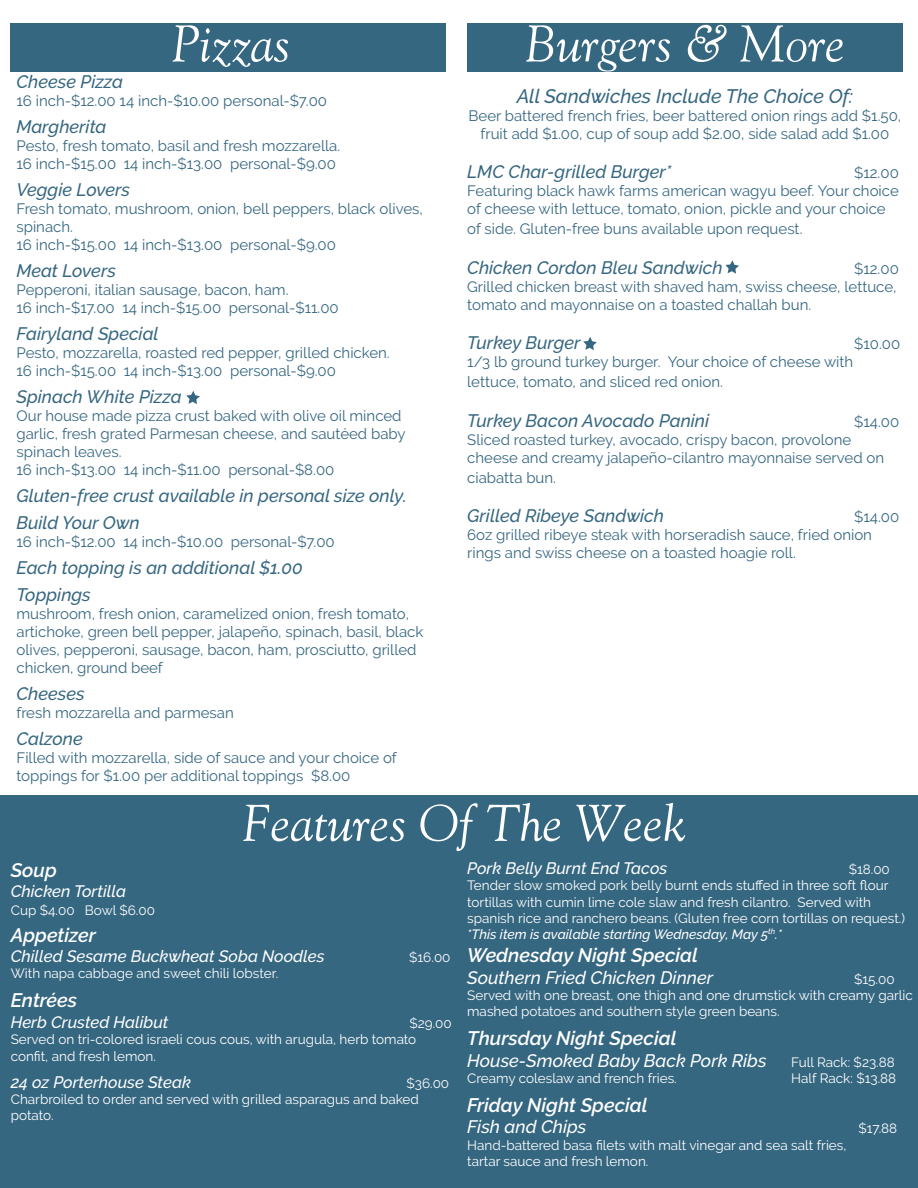
<style>
.page{position:relative;width:918px;height:1188px;background:#fff}
.page>*{position:absolute;margin:0;border:0;box-sizing:border-box;transform-origin:0 0}
.t1{font:italic 51px "Goudy";color:#fff}
.t2{font:italic 600 19.5px "Raleway";color:#fff}
.t3{font:italic 500 19.5px "Raleway";color:#366781}
.t4{font:italic 500 18px/27px "Raleway";color:#366781}
.t5{font:italic 500 18px "Raleway";color:#fff}
.t6{font:italic 500 16.5px "Raleway";color:#fff}
.t7{font:15px/18px "Raleway";color:#366781}
.t8{font:13.5px/16.2px "Raleway";color:#fff}
.s1{font-weight:500;font-style:italic}
</style>
<div class="page">
<div style="left:0;top:796px;width:917px;height:392px;background:#366781"></div>
<div style="left:468px;top:23px;width:435px;height:49px;background:#366781"></div>
<div style="left:11px;top:23px;width:435px;height:49px;background:#366781"></div>
<svg style="left:583px;top:337px;width:14px;height:13px"></svg>
<svg style="left:725px;top:260px;width:14px;height:14px"></svg>
<svg style="left:186px;top:391px;width:14px;height:13px"></svg>
<h1 class="t1" style="left:525px;top:15px;width:322px">Burgers &amp; More</h1>
<h2 class="t3" style="left:517px;top:85px;width:338px">All Sandwiches Include The Choice Of:</h2>
<p class="t7" style="left:469px;top:106px;width:434px;text-align:center">Beer battered french fries, beer battered onion rings add $1.50, fruit add $1.00, cup of soup add $2.00, side salad add $1.00</p>
<p class="t4" style="left:467px;top:159px;width:206px">LMC Char-grilled Burger*</p>
<h1 class="t1" style="left:171px;top:15px;width:120px">Pizzas</h1>
<p class="t4" style="left:16px;top:69px;width:108px">Cheese Pizza</p>
<p class="t7" style="left:16px;top:92px;width:312px">16 inch-$12.00 14 inch-$10.00 personal-$7.00</p>
<p class="t4" style="left:16px;top:114px;width:92px">Margherita</p>
<p class="t7" style="left:16px;top:137px;width:325px">Pesto, fresh tomato, basil and fresh mozzarella.<br>16 inch-$15.00 14 inch-$13.00 personal-$9.00</p>
<p class="t4" style="left:16px;top:177px;width:115px">Veggie Lovers</p>
<p class="t7" style="left:16px;top:200px;width:408px">Fresh tomato, mushroom, onion, bell peppers, black olives, spinach.<br>16 inch-$15.00 14 inch-$13.00 personal-$9.00</p>
<p class="t4" style="left:16px;top:258px;width:101px">Meat Lovers</p>
<p class="t7" style="left:16px;top:281px;width:324px">Pepperoni, italian sausage, bacon, ham.<br>16 inch-$17.00 14 inch-$15.00 personal-$11.00</p>
<p class="t4" style="left:16px;top:321px;width:144px">Fairyland Special</p>
<p class="t7" style="left:16px;top:344px;width:375px">Pesto, mozzarella, roasted red pepper, grilled chicken.<br>16 inch-$15.00 14 inch-$13.00 personal-$9.00</p>
<p class="t4" style="left:16px;top:384px;width:167px">Spinach White Pizza</p>
<p class="t7" style="left:17px;top:407px;width:391px">Our house made pizza crust baked with olive oil minced garlic, fresh grated Parmesan cheese, and sautéed baby spinach leaves.<br>16 inch-$13.00 14 inch-$11.00 personal-$8.00</p>
<p class="t4" style="left:16px;top:483px;width:392px">Gluten-free crust available in personal size only.<br>Build Your Own</p>
<p class="t7" style="left:16px;top:533px;width:320px">16 inch-$12.00 14 inch-$10.00 personal-$7.00</p>
<p class="t4" style="left:16px;top:555px;width:288px">Each topping is an additional $1.00<br>Toppings</p>
<p class="t7" style="left:16px;top:605px;width:408px">mushroom, fresh onion, caramelized onion, fresh tomato, artichoke, green bell pepper, jalapeño, spinach, basil, black olives, pepperoni, sausage, bacon, ham, prosciutto, grilled chicken, ground beef</p>
<p class="t4" style="left:16px;top:681px;width:70px">Cheeses</p>
<p class="t7" style="left:16px;top:704px;width:219px">fresh mozzarella and parmesan</p>
<p class="t4" style="left:16px;top:726px;width:68px">Calzone</p>
<p class="t7" style="left:16px;top:749px;width:382px">Filled with mozzarella, side of sauce and your choice of toppings for $1.00 per additional toppings $8.00</p>
<h1 class="t1" style="left:242px;top:794px;width:445px">Features Of The Week</h1>
<h2 class="t2" style="left:11px;top:859px;width:48px">Soup</h2>
<p class="t6" style="left:11px;top:881px;width:117px">Chicken Tortilla</p>
<p class="t8" style="left:11px;top:902px;width:146px">Cup $4.00 Bowl $6.00</p>
<h2 class="t2" style="left:11px;top:924px;width:87px">Appetizer</h2>
<p class="t6" style="left:11px;top:946px;width:315px">Chilled Sesame Buckwheat Soba Noodles</p>
<p class="t8" style="left:409px;top:949px;width:43px">$16.00</p>
<p class="t8" style="left:11px;top:965px;width:269px">With napa cabbage and sweet chili lobster.</p>
<h2 class="t2" style="left:11px;top:988px;width:68px">Entrées</h2>
<p class="t6" style="left:11px;top:1013px;width:159px">Herb Crusted Halibut</p>
<p class="t7" style="left:467px;top:164px;width:433px;text-align:justify;text-indent:387px">$12.00<br>Featuring black hawk farms american wagyu beef. Your choice of cheese with lettuce, tomato, onion, pickle and your choice</p>
<p class="t7" style="left:467px;top:220px;width:337px">of side. Gluten-free buns available upon request.</p>
<p class="t4" style="left:467px;top:254px;width:257px">Chicken Cordon Bleu Sandwich</p>
<p class="t7" style="left:467px;top:259px;width:433px;text-indent:387px">$12.00<br>Grilled chicken breast with shaved ham, swiss cheese, lettuce, tomato and mayonnaise on a toasted challah bun.</p>
<p class="t4" style="left:467px;top:330px;width:115px">Turkey Burger</p>
<p class="t7" style="left:854px;top:335px;width:48px">$10.00</p>
<p class="t7" style="left:467px;top:352px;width:387px;line-height:19.8px">1/3 lb ground turkey burger. Your choice of cheese with lettuce, tomato, and sliced red onion.</p>
<p class="t4" style="left:467px;top:407px;width:243px">Turkey Bacon Avocado Panini</p>
<p class="t7" style="left:854px;top:412px;width:47px">$14.00</p>
<p class="t7" style="left:467px;top:430px;width:418px">Sliced roasted turkey, avocado, crispy bacon, provolone cheese and creamy jalapeño-cilantro mayonnaise served on</p>
<p class="t7" style="left:467px;top:468px;width:90px">ciabatta bun.</p>
<p class="t4" style="left:467px;top:502px;width:198px">Grilled Ribeye Sandwich</p>
<p class="t7" style="left:467px;top:508px;width:433px;text-indent:387px">$14.00<br>6oz grilled ribeye steak with horseradish sauce, fried onion rings and swiss cheese on a toasted hoagie roll.</p>
<p class="t6" style="left:467px;top:859px;width:202px">Pork Belly Burnt End Tacos</p>
<p class="t8" style="left:467px;top:861px;width:439px;text-indent:381px">$18.00<br>Tender slow smoked pork belly burnt ends stuffed in three soft flour tortillas with cumin lime cole slaw and fresh cilantro. Served with spanish rice and ranchero beans. (Gluten free corn tortillas on request.) <span class="s1">*This item is available starting Wednesday, May 5</span><sup>th</sup><span class="s1">.*</span></p>
<h2 class="t2" style="left:467px;top:944px;width:232px">Wednesday Night Special</h2>
<p class="t5" style="left:467px;top:967px;width:247px">Southern Fried Chicken Dinner</p>
<p class="t8" style="left:467px;top:971px;width:447px;text-indent:387px">$15.00<br>Served with one breast, one thigh and one drumstick with creamy garlic mashed potatoes and southern style green beans.</p>
<h2 class="t2" style="left:467px;top:1027px;width:211px">Thursday Night Special</h2>
<p class="t5" style="left:467px;top:1050px;width:301px">House-Smoked Baby Back Pork Ribs</p>
<p class="t8" style="left:791px;top:1054px;width:105px">Full Rack: $23.88</p>
<p class="t8" style="left:467px;top:1070px;width:211px">Creamy coleslaw and french fries.</p>
<p class="t8" style="left:791px;top:1070px;width:107px">Half Rack: $13.88</p>
<h2 class="t2" style="left:467px;top:1094px;width:182px">Friday Night Special</h2>
<p class="t5" style="left:467px;top:1117px;width:121px">Fish and Chips</p>
<p class="t8" style="left:859px;top:1120px;width:40px">$17.88</p>
<p class="t8" style="left:467px;top:1137px;width:381px">Hand-battered basa filets with malt vinegar and sea salt fries, tartar sauce and fresh lemon.</p>
<p class="t8" style="left:11px;top:1015px;width:443px;text-indent:399px">$29.00<br>Served on tri-colored israeli cous cous, with arugula, herb tomato confit, and fresh lemon.</p>
<p class="t6" style="left:11px;top:1072px;width:182px">24 oz Porterhouse Steak</p>
<p class="t8" style="left:11px;top:1075px;width:440px;text-indent:396px">$36.00<br>Charbroiled to order and served with grilled asparagus and baked potato.</p>
</div>
